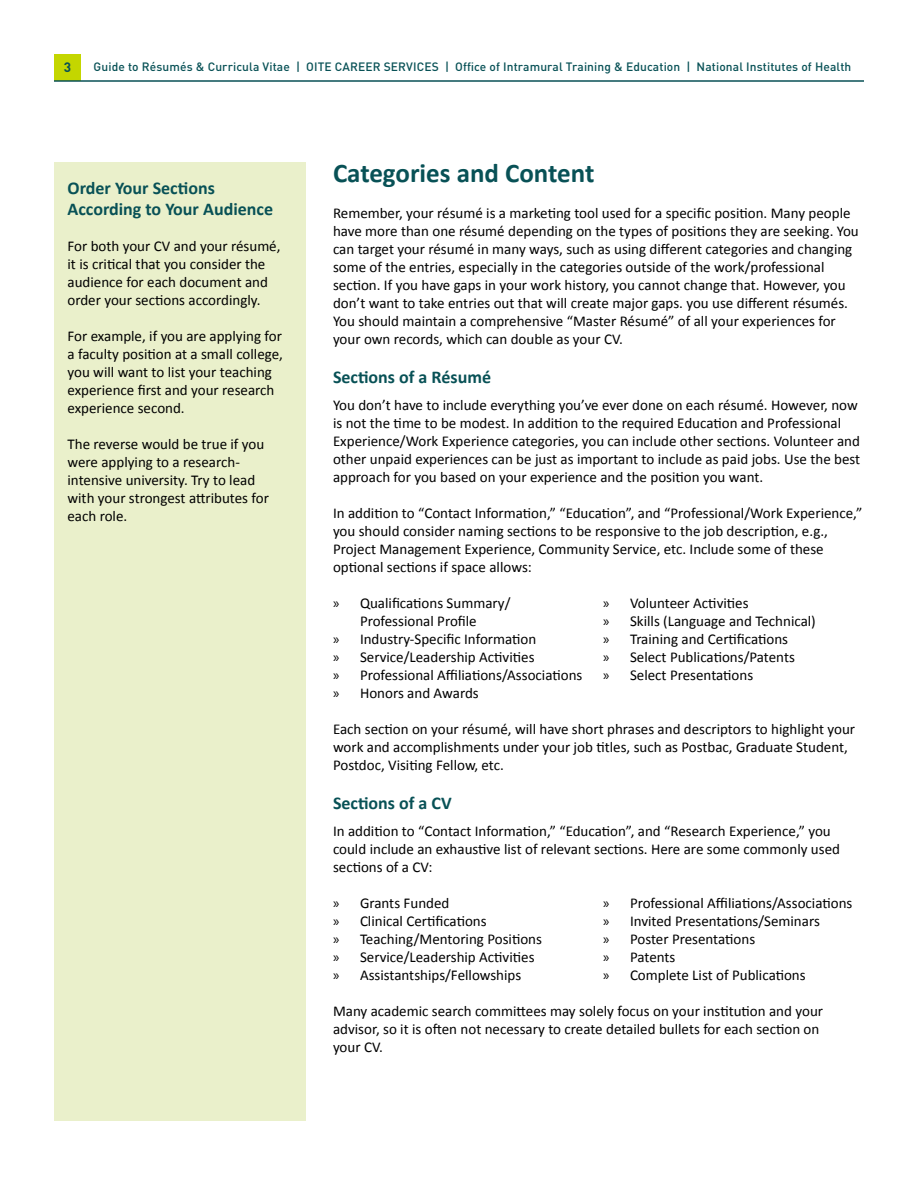
<style>
.page{position:relative;width:918px;height:1188px;background:#fff}
.page>*{position:absolute;margin:0;border:0;box-sizing:border-box;transform-origin:0 0}
.t1{font:700 27px "Calibri";color:#085156}
.t2{font:700 18px/21px "Calibri";color:#085156}
.Body_1{font:15px/18px "Calibri";color:#000}
.t3{font:700 13.5px "DIN";color:#085156}
.t4{font:500 12px "DIN";letter-spacing:.01em;color:#085156}
.s1{font-family:"Myriad Pro"}
</style>
<div class="page">
<div style="left:54px;top:54px;width:27px;height:27px;background:#c4d600"></div>
<hr style="left:54px;top:80px;width:810px;height:2px;background:#085156">
<div style="left:54px;top:162px;width:252px;height:958px;background:#eaf0cb"></div>
<p class="t3" style="left:64px;top:58px;width:9px">3</p>
<p class="t4" style="left:94px;top:59px;width:759px">Guide to Résumés &amp; Curricula Vitae | OITE CAREER SERVICES | Office of Intramural Training &amp; Education | National Institutes of Health</p>
<h2 class="t2" style="left:68px;top:177px;width:207px">Order Your Sections<br>According to Your Audience</h2>
<p class="Body_1" style="left:68px;top:237px;width:215px">For both your CV and your résumé, it is critical that you consider the audience for each document and order your sections accordingly.</p>
<p class="Body_1" style="left:68px;top:327px;width:217px">For example, if you are applying for a faculty position at a small college, you will want to list your teaching experience first and your research experience second.</p>
<p class="Body_1" style="left:68px;top:435px;width:203px">The reverse would be true if you were applying to a research&shy;intensive university. Try to lead with your strongest attributes for each role.</p>
<h1 class="t1" style="left:333px;top:156px;width:263px">Categories and Content</h1>
<p class="Body_1" style="left:333px;top:204px;width:527px">Remember, your résumé is a marketing tool used for a specific position. Many people have more than one résumé depending on the types of positions they are seeking. You can target your résumé in many ways, such as using different categories and changing some of the entries, especially in the categories outside of the work/professional section. If you have gaps in your work history, you cannot change that. However, you don’t want to take entries out that will create major gaps. you use different résumés.<br>You should maintain a comprehensive “Master Résumé” of all your experiences for your own records, which can double as your CV.</p>
<h2 class="t2" style="left:333px;top:367px;width:160px">Sections of a Résumé</h2>
<p class="Body_1" style="left:333px;top:396px;width:529px">You don’t have to include everything you’ve ever done on each résumé. However, now is not the time to be modest. In addition to the required Education and Professional Experience/Work Experience categories, you can include other sections. Volunteer and other unpaid experiences can be just as important to include as paid jobs. Use the best approach for you based on your experience and the position you want.</p>
<p class="Body_1" style="left:333px;top:504px;width:531px">In addition to “Contact Information,” “Education”, and “Professional/Work Experience,” you should consider naming sections to be responsive to the job description, e.g., Project Management Experience, Community Service, etc. Include some of these optional sections if space allows:</p>
<p class="Body_1" style="left:333px;top:594px;width:179px;text-align:center"><span class="s1">»</span> Qualifications Summary/<br>Professional Profile</p>
<p class="Body_1" style="left:333px;top:630px;width:205px"><span class="s1">»</span> Industry-Specific Information</p>
<p class="Body_1" style="left:333px;top:648px;width:203px"><span class="s1">»</span> Service/Leadership Activities</p>
<p class="Body_1" style="left:333px;top:666px;width:251px"><span class="s1">»</span> Professional Affiliations/Associations</p>
<p class="Body_1" style="left:333px;top:684px;width:147px"><span class="s1">»</span> Honors and Awards</p>
<p class="Body_1" style="left:603px;top:594px;width:147px"><span class="s1">»</span> Volunteer Activities</p>
<p class="Body_1" style="left:603px;top:612px;width:214px"><span class="s1">»</span> Skills (Language and Technical)</p>
<p class="Body_1" style="left:603px;top:630px;width:187px"><span class="s1">»</span> Training and Certifications</p>
<p class="Body_1" style="left:603px;top:648px;width:193px"><span class="s1">»</span> Select Publications/Patents</p>
<p class="Body_1" style="left:603px;top:666px;width:152px"><span class="s1">»</span> Select Presentations</p>
<p class="Body_1" style="left:333px;top:720px;width:524px">Each section on your résumé, will have short phrases and descriptors to highlight your work and accomplishments under your job titles, such as Postbac, Graduate Student,<br>Postdoc, Visiting Fellow, etc.</p>
<h2 class="t2" style="left:333px;top:793px;width:120px">Sections of a CV</h2>
<p class="Body_1" style="left:333px;top:822px;width:509px">In addition to “Contact Information,” “Education”, and “Research Experience,” you could include an exhaustive list of relevant sections. Here are some commonly used sections of a CV:</p>
<p class="Body_1" style="left:333px;top:894px;width:118px"><span class="s1">»</span> Grants Funded</p>
<p class="Body_1" style="left:333px;top:912px;width:155px"><span class="s1">»</span> Clinical Certifications</p>
<p class="Body_1" style="left:333px;top:930px;width:211px"><span class="s1">»</span> Teaching/Mentoring Positions</p>
<p class="Body_1" style="left:333px;top:948px;width:203px"><span class="s1">»</span> Service/Leadership Activities</p>
<p class="Body_1" style="left:333px;top:966px;width:190px"><span class="s1">»</span> Assistantships/Fellowships</p>
<p class="Body_1" style="left:603px;top:894px;width:251px"><span class="s1">»</span> Professional Affiliations/Associations</p>
<p class="Body_1" style="left:603px;top:912px;width:218px"><span class="s1">»</span> Invited Presentations/Seminars</p>
<p class="Body_1" style="left:603px;top:930px;width:154px"><span class="s1">»</span> Poster Presentations</p>
<p class="Body_1" style="left:603px;top:948px;width:74px"><span class="s1">»</span> Patents</p>
<p class="Body_1" style="left:603px;top:966px;width:204px"><span class="s1">»</span> Complete List of Publications</p>
<p class="Body_1" style="left:333px;top:1002px;width:492px">Many academic search committees may solely focus on your institution and your advisor, so it is often not necessary to create detailed bullets for each section on your CV.</p>
</div>
